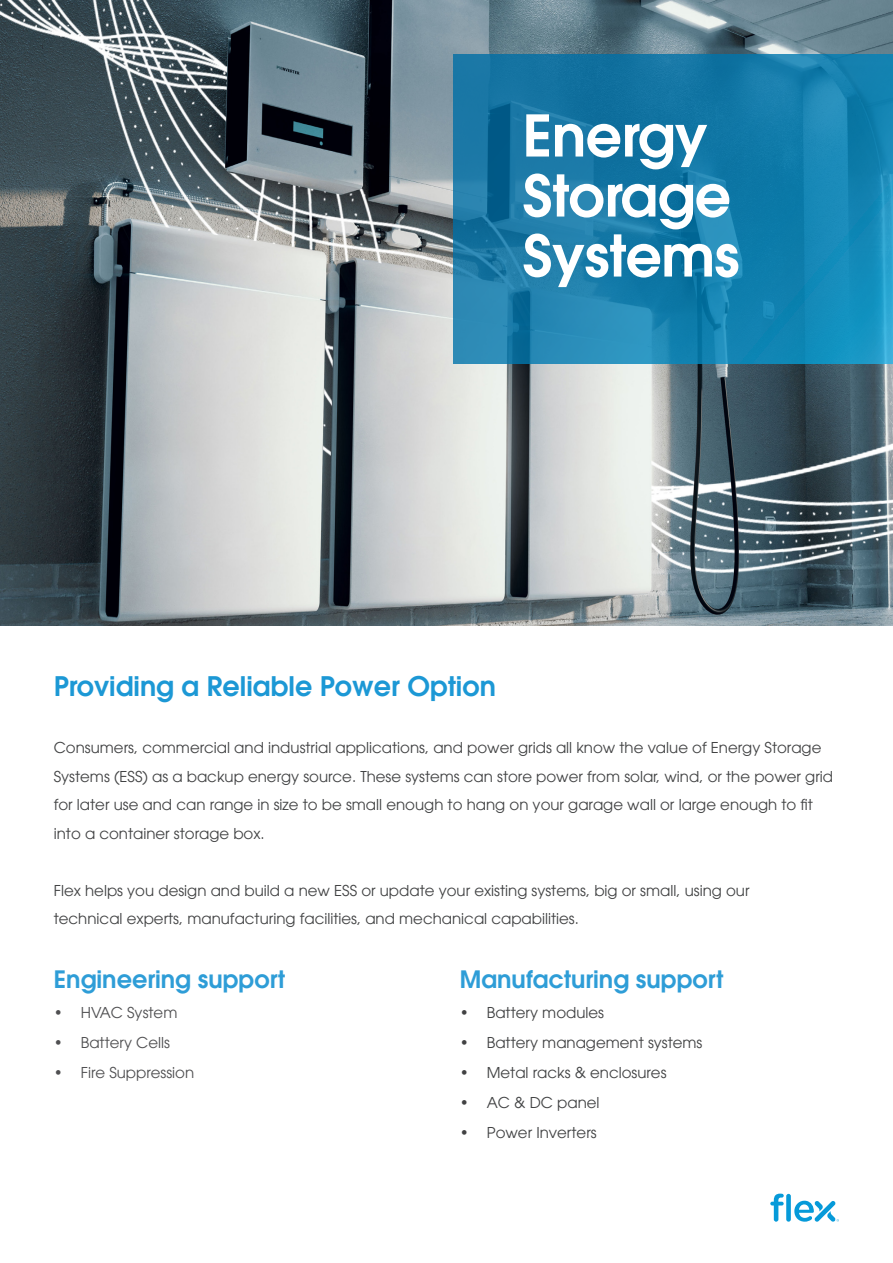
<style>
.page{position:relative;width:893px;height:1263px;background:#fff}
.page>*{position:absolute;margin:0;border:0;box-sizing:border-box;transform-origin:0 0}
.t1{font:600 57px "ITC Avant Garde Pro";letter-spacing:-.01em;color:#fff}
.t2{font:600 27px "ITC Avant Garde Pro";color:#1c98d5}
.t3{font:600 24px "ITC Avant Garde Pro";color:#2e9dd7}
.t4{font:15px/28.5px "ITC Avant Garde Pro";color:#414243}
.t5{font:15px "ITC Avant Garde Pro";color:#4f4f51}
</style>
<div class="page">
<svg style="left:770px;top:1193px;width:14px;height:29px"></svg>
<div style="left:786px;top:1194px;width:5px;height:28px;background:#069ad9;border-radius:2px"></div>
<svg style="left:794px;top:1200px;width:45px;height:22px"></svg>
<img style="left:0;top:0;width:893px;height:625px">
<svg style="left:454px;top:54px;width:439px;height:310px;background:#177eac"></svg>
<p class="t1" style="left:523px;top:98px;width:186px">Energy</p>
<p class="t1" style="left:523px;top:158px;width:210px">Storage</p>
<p class="t1" style="left:523px;top:218px;width:218px">Systems</p>
<p class="t2" style="left:54px;top:669px;width:444px">Providing a Reliable Power Option</p>
<p class="t4" style="left:54px;top:733px;width:781px">Consumers, commercial and industrial applications, and power grids all know the value of Energy Storage Systems (ESS) as a backup energy source. These systems can store power from solar, wind, or the power grid for later use and can range in size to be small enough to hang on your garage wall or large enough to fit into a container storage box.</p>
<p class="t4" style="left:54px;top:876px;width:697px">Flex helps you design and build a new ESS or update your existing systems, big or small, using our</p>
<p class="t4" style="left:54px;top:904px;width:527px">technical experts, manufacturing facilities, and mechanical capabilities.</p>
<p class="t3" style="left:54px;top:963px;width:233px">Engineering support</p>
<p class="t5" style="left:54px;top:1003px;width:125px">• HVAC System</p>
<p class="t5" style="left:54px;top:1033px;width:118px">• Battery Cells</p>
<p class="t5" style="left:54px;top:1063px;width:142px">• Fire Suppression</p>
<p class="t3" style="left:460px;top:963px;width:265px">Manufacturing support</p>
<p class="t4" style="left:460px;top:998px;width:146px">• Battery modules</p>
<p class="t4" style="left:460px;top:1028px;width:244px">• Battery management systems</p>
<p class="t4" style="left:460px;top:1058px;width:208px">• Metal racks &amp; enclosures</p>
<p class="t4" style="left:460px;top:1088px;width:141px">• AC &amp; DC panel</p>
<p class="t4" style="left:460px;top:1118px;width:138px">• Power Inverters</p>
</div>
